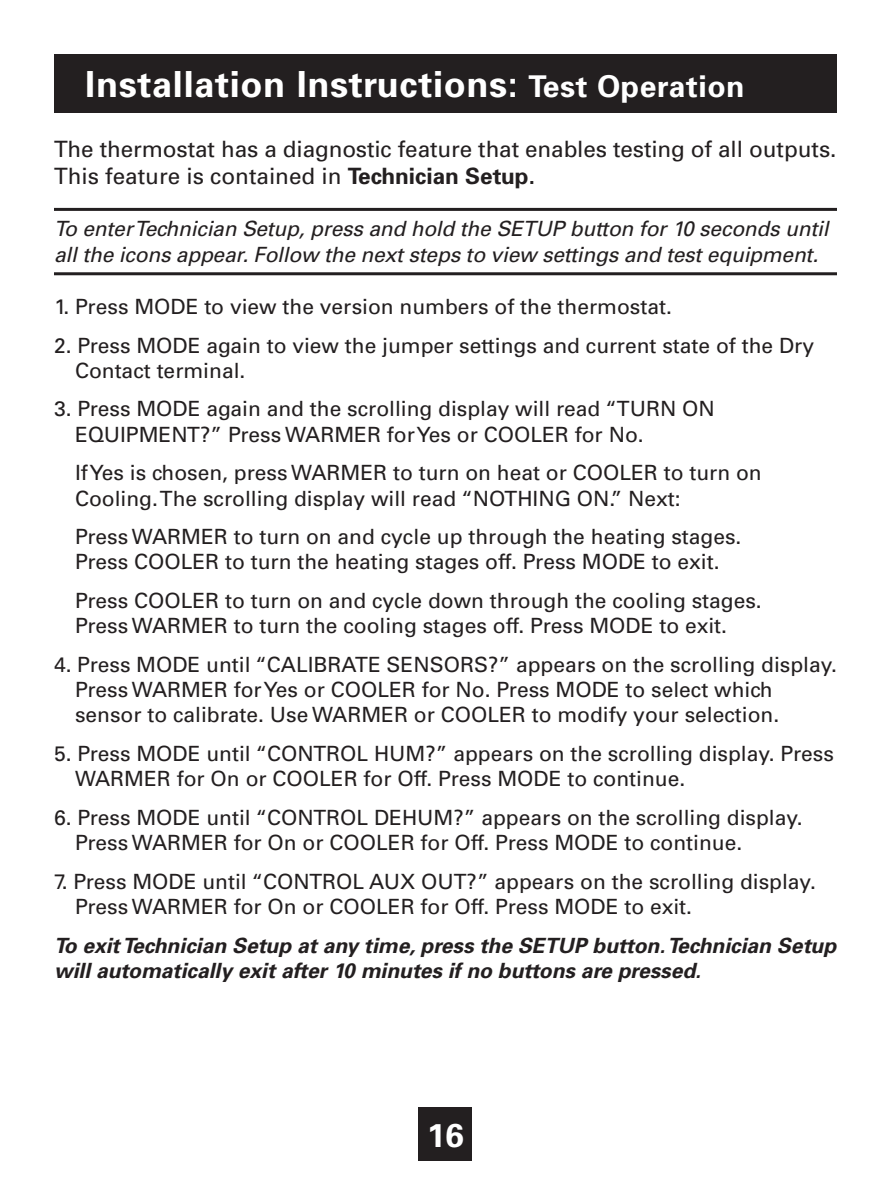
<style>
.page{position:relative;width:891px;height:1188px;background:#fff}
.page>*{position:absolute;margin:0;border:0;box-sizing:border-box;transform-origin:0 0}
.t1{font:700 36px "Univers";letter-spacing:.02em;color:#fff}
.t2{font:700 33px "Univers";color:#fff}
.t3{font:22.5px/27px "Univers";letter-spacing:-.005em;color:#231f20}
.t4{font:21px/25.2px "Univers";color:#231f20}
.t5{font:italic 21px/25.2px "Univers";letter-spacing:-.01em;color:#231f20}
.t6{font:italic 700 21px/25.2px "Univers";color:#231f20}
.s1{font-size:30px}
.s2{font-weight:700}
</style>
<div class="page">
<div style="left:54px;top:54px;width:783px;height:58px;background:#231f20"></div>
<div style="left:418px;top:1107px;width:54px;height:54px;background:#231f20"></div>
<hr style="left:54px;top:208px;width:783px;height:3px;background:#231f20">
<hr style="left:54px;top:272px;width:783px;height:3px;background:#231f20">
<h1 class="t1" style="left:85px;top:63px;width:661px">Installation Instructions: <span class="s1">Test Operation</span></h1>
<p class="t3" style="left:54px;top:136px;width:784px">The thermostat has a diagnostic feature that enables testing of all outputs.<br>This feature is contained in <span class="s2">Technician Setup.</span></p>
<p class="t5" style="left:54px;top:217px;width:776px">To enter Technician Setup, press and hold the SETUP button for 10 seconds until all the icons appear. Follow the next steps to view settings and test equipment.</p>
<p class="t4" style="left:54px;top:294px;width:619px">1. Press MODE to view the version numbers of the thermostat.</p>
<p class="t4" style="left:75px;top:333px;width:741px;text-indent:-21px">2. Press MODE again to view the jumper settings and current state of the Dry<br>Contact terminal.</p>
<p class="t4" style="left:75px;top:397px;width:641px;text-indent:-21px">3. Press MODE again and the scrolling display will read “TURN ON<br>EQUIPMENT?” Press WARMER for Yes or COOLER for No.</p>
<p class="t4" style="left:75px;top:461px;width:688px">If Yes is chosen, press WARMER to turn on heat or COOLER to turn on<br>Cooling. The scrolling display will read “NOTHING ON.” Next:</p>
<p class="t4" style="left:75px;top:524px;width:668px">Press WARMER to turn on and cycle up through the heating stages.<br>Press COOLER to turn the heating stages off. Press MODE to exit.</p>
<p class="t4" style="left:75px;top:588px;width:688px">Press COOLER to turn on and cycle down through the cooling stages.<br>Press WARMER to turn the cooling stages off. Press MODE to exit.</p>
<p class="t4" style="left:75px;top:652px;width:764px;text-indent:-21px">4. Press MODE until “CALIBRATE SENSORS?” appears on the scrolling display.<br>Press WARMER for Yes or COOLER for No. Press MODE to select which sensor to calibrate. Use WARMER or COOLER to modify your selection.</p>
<p class="t4" style="left:75px;top:741px;width:760px;text-indent:-21px">5. Press MODE until “CONTROL HUM?” appears on the scrolling display. Press<br>WARMER for On or COOLER for Off. Press MODE to continue.</p>
<p class="t4" style="left:75px;top:805px;width:729px;text-indent:-21px">6. Press MODE until “CONTROL DEHUM?” appears on the scrolling display.<br>Press WARMER for On or COOLER for Off. Press MODE to continue.</p>
<p class="t4" style="left:75px;top:869px;width:742px;text-indent:-21px">7. Press MODE until “CONTROL AUX OUT?” appears on the scrolling display.<br>Press WARMER for On or COOLER for Off. Press MODE to exit.</p>
<p class="t6" style="left:54px;top:933px;width:784px">To exit Technician Setup at any time, press the SETUP button. Technician Setup will automatically exit after 10 minutes if no buttons are pressed.</p>
<h2 class="t2" style="left:427px;top:1115px;width:38px">16</h2>
</div>
